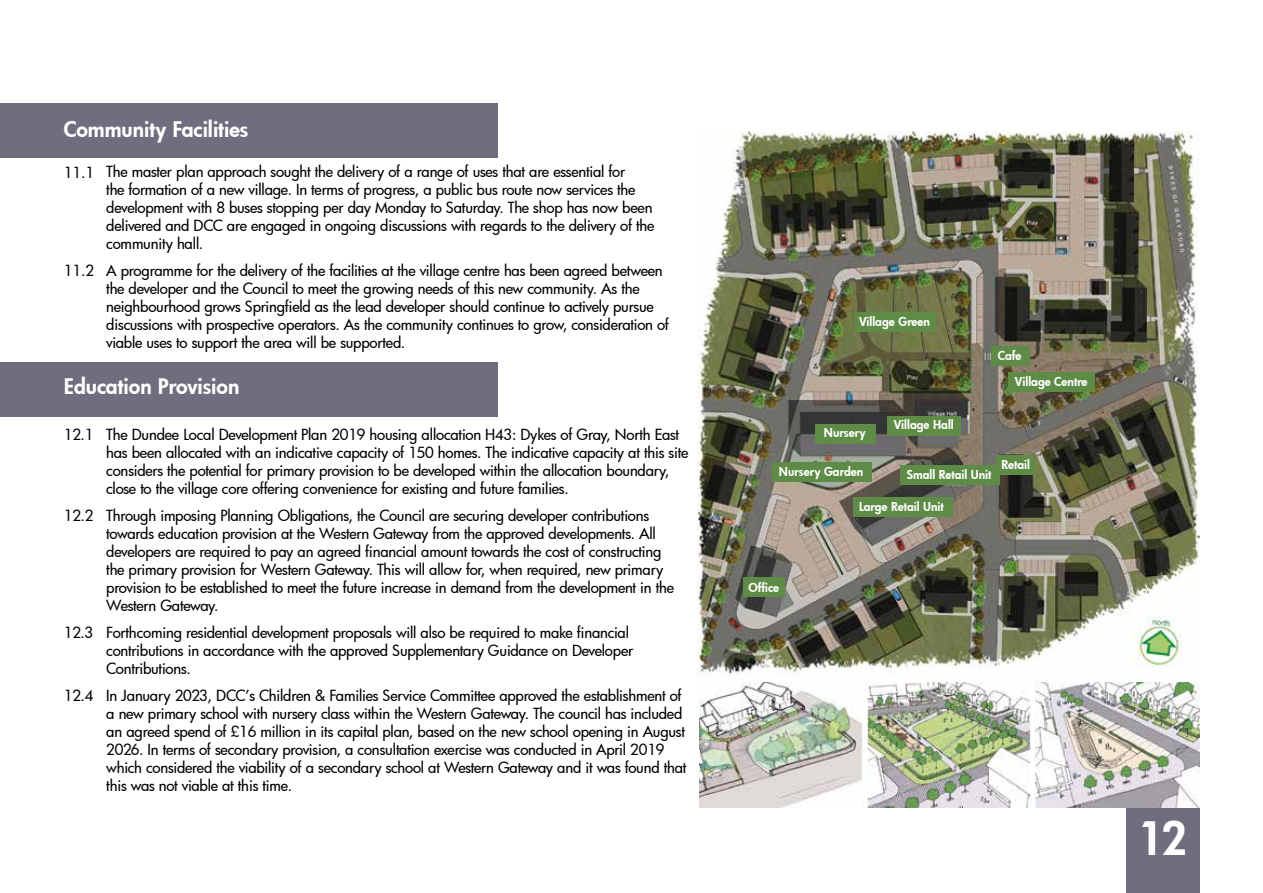
<style>
.page{position:relative;width:1263px;height:893px;background:#fff}
.page>*{position:absolute;margin:0;border:0;box-sizing:border-box;transform-origin:0 0}
.t1{font:800 45px "Futura";color:#fff}
.t2{font:800 21px "Futura";color:#fff}
.t3{font:500 15px/18px "Futura";letter-spacing:-.015em;color:#000}
.t4{font:800 12px "Futura";color:#fff}
</style>
<div class="page">
<img style="left:697px;top:132px;width:502px;height:542px">
<div style="left:0;top:103px;width:498px;height:54px;background:#6e6e7e"></div>
<div style="left:0;top:362px;width:498px;height:55px;background:#6e6e7e"></div>
<div style="left:853px;top:497px;width:99px;height:20px;background:#5e8c46"></div>
<div style="left:855px;top:312px;width:80px;height:20px;background:#5e8c46"></div>
<div style="left:815px;top:424px;width:61px;height:19px;background:#5e8c46"></div>
<div style="left:991px;top:346px;width:39px;height:20px;background:#5e8c46"></div>
<div style="left:772px;top:462px;width:100px;height:20px;background:#5e8c46"></div>
<div style="left:900px;top:466px;width:100px;height:19px;background:#5e8c46"></div>
<div style="left:1008px;top:373px;width:87px;height:19px;background:#5e8c46"></div>
<div style="left:887px;top:416px;width:74px;height:19px;background:#5e8c46"></div>
<div style="left:996px;top:455px;width:39px;height:19px;background:#5e8c46"></div>
<div style="left:743px;top:578px;width:41px;height:19px;background:#5e8c46"></div>
<div style="left:1126px;top:808px;width:73px;height:85px;background:#6e6e7e"></div>
<img style="left:699px;top:682px;width:500px;height:126px">
<h3 class="t2" style="left:64px;top:115px;width:186px">Community Facilities</h3>
<p class="t3" style="left:64px;top:163px;width:32px">11.1</p>
<p class="t3" style="left:106px;top:163px;width:520px">The master plan approach sought the delivery of a range of uses that are essential for</p>
<p class="t3" style="left:106px;top:181px;width:531px">the formation of a new village. In terms of progress, a public bus route now services the</p>
<p class="t3" style="left:106px;top:199px;width:548px">development with 8 buses stopping per day Monday to Saturday. The shop has now been</p>
<p class="t3" style="left:106px;top:217px;width:550px">delivered and DCC are engaged in ongoing discussions with regards to the delivery of the</p>
<p class="t3" style="left:106px;top:235px;width:98px">community hall.</p>
<p class="t3" style="left:64px;top:261px;width:32px">11.2</p>
<p class="t3" style="left:106px;top:262px;width:558px">A programme for the delivery of the facilities at the village centre has been agreed between</p>
<p class="t3" style="left:106px;top:280px;width:535px">the developer and the Council to meet the growing needs of this new community. As the</p>
<p class="t3" style="left:106px;top:298px;width:549px">neighbourhood grows Springfield as the lead developer should continue to actively pursue</p>
<p class="t3" style="left:106px;top:316px;width:564px">discussions with prospective operators. As the community continues to grow, consideration of</p>
<p class="t3" style="left:106px;top:334px;width:300px">viable uses to support the area will be supported.</p>
<p class="t2" style="left:64px;top:372px;width:177px">Education Provision</p>
<p class="t3" style="left:106px;top:425px;width:584px;text-indent:-43px">12.1 The Dundee Local Development Plan 2019 housing allocation H43: Dykes of Gray, North East has been allocated with an indicative capacity of 150 homes. The indicative capacity at this site considers the potential for primary provision to be developed within the allocation boundary, close to the village core offering convenience for existing and future families.</p>
<p class="t3" style="left:106px;top:506px;width:569px;text-indent:-43px">12.2 Through imposing Planning Obligations, the Council are securing developer contributions towards education provision at the Western Gateway from the approved developments. All developers are required to pay an agreed financial amount towards the cost of constructing the primary provision for Western Gateway. This will allow for, when required, new primary provision to be established to meet the future increase in demand from the development in the Western Gateway.</p>
<p class="t3" style="left:106px;top:623px;width:528px;text-indent:-43px">12.3 Forthcoming residential development proposals will also be required to make financial contributions in accordance with the approved Supplementary Guidance on Developer<br>Contributions.</p>
<p class="t3" style="left:106px;top:686px;width:582px;text-indent:-43px">12.4 In January 2023, DCC’s Children &amp; Families Service Committee approved the establishment of a new primary school with nursery class within the Western Gateway. The council has included an agreed spend of £16 million in its capital plan, based on the new school opening in August 2026. In terms of secondary provision, a consultation exercise was conducted in April 2019 which considered the viability of a secondary school at Western Gateway and it was found that this was not viable at this time.</p>
<p class="t4" style="left:859px;top:313px;width:73px">Village Green</p>
<p class="t4" style="left:824px;top:425px;width:43px">Nursery</p>
<p class="t4" style="left:894px;top:417px;width:62px">Village Hall</p>
<p class="t4" style="left:998px;top:348px;width:25px">Cafe</p>
<p class="t4" style="left:1015px;top:374px;width:74px">Village Centre</p>
<p class="t4" style="left:779px;top:463px;width:86px">Nursery Garden</p>
<p class="t4" style="left:907px;top:466px;width:86px">Small Retail Unit</p>
<p class="t4" style="left:859px;top:498px;width:86px">Large Retail Unit</p>
<p class="t4" style="left:1001px;top:456px;width:30px">Retail</p>
<p class="t4" style="left:748px;top:579px;width:32px">Office</p>
<p class="t1" style="left:1137px;top:808px;width:52px">12</p>
</div>
